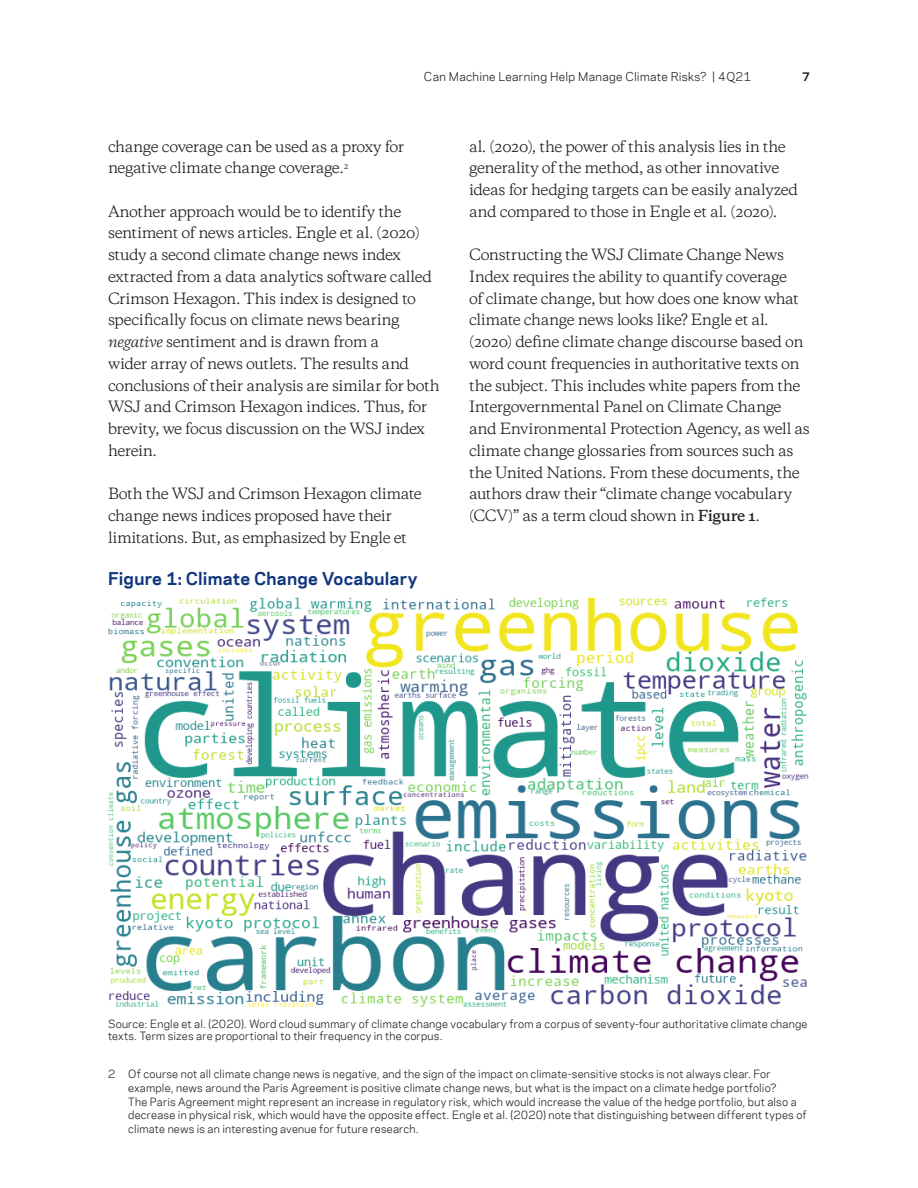
<style>
.page{position:relative;width:918px;height:1188px;background:#fff}
.page>*{position:absolute;margin:0;border:0;box-sizing:border-box;transform-origin:0 0}
.Chart_Title{font:700 16.5px "AQR Polaris";letter-spacing:.015em;color:#11367e}
.Body_Copy{font:14.25px/21.8px "AQR Copernicus";letter-spacing:-.03em;color:#231f20}
.t1{font:11.25px "AQR Polaris";letter-spacing:.025em;color:#231f20}
.t2{font:700 11.25px "AQR Polaris";color:#231f20}
.Footnote{font:10.5px/13.5px "AQR Polaris";letter-spacing:.02em;color:#231f20}
.Source{font:10.5px/12.8px "AQR Polaris";letter-spacing:.02em;color:#231f20}
.s1{font-style:italic}
.s2{font-weight:700}
</style>
<div class="page">
<img style="left:108px;top:598px;width:701px;height:409px">
<p class="t1" style="left:424px;top:69px;width:329px">Can Machine Learning Help Manage Climate Risks? | 4Q21</p>
<p class="t2" style="left:802px;top:68px;width:9px">7</p>
<p class="Body_Copy" style="left:108px;top:135px;width:298px">change coverage can be used as a proxy for negative climate change coverage.<sup>2</sup></p>
<p class="Body_Copy" style="left:108px;top:201px;width:333px">Another approach would be to identify the sentiment of news articles. Engle et al. (2020) study a second climate change news index extracted from a data analytics software called Crimson Hexagon. This index is designed to specifically focus on climate news bearing <span class="s1">negative</span> sentiment and is drawn from a<br>wider array of news outlets. The results and conclusions of their analysis are similar for both WSJ and Crimson Hexagon indices. Thus, for brevity, we focus discussion on the WSJ index herein.</p>
<p class="Body_Copy" style="left:108px;top:483px;width:315px">Both the WSJ and Crimson Hexagon climate change news indices proposed have their limitations. But, as emphasized by Engle et</p>
<p class="Chart_Title" style="left:108px;top:566px;width:311px">Figure 1: Climate Change Vocabulary</p>
<p class="Body_Copy" style="left:469px;top:135px;width:331px">al. (2020), the power of this analysis lies in the generality of the method, as other innovative ideas for hedging targets can be easily analyzed and compared to those in Engle et al. (2020).</p>
<p class="Body_Copy" style="left:469px;top:244px;width:342px">Constructing the WSJ Climate Change News Index requires the ability to quantify coverage<br>of climate change, but how does one know what climate change news looks like? Engle et al. (2020) define climate change discourse based on word count frequencies in authoritative texts on the subject. This includes white papers from the Intergovernmental Panel on Climate Change and Environmental Protection Agency, as well as climate change glossaries from sources such as the United Nations. From these documents, the authors draw their “climate change vocabulary (CCV)” as a term cloud shown in <span class="s2">Figure 1</span>.</p>
<p class="Source" style="left:108px;top:1017px;width:701px">Source: Engle et al. (2020). Word cloud summary of climate change vocabulary from a corpus of seventy-four authoritative climate change texts. Term sizes are proportional to their frequency in the corpus.</p>
<p class="Footnote" style="left:128px;top:1067px;width:680px;text-indent:-20px">2 Of course not all climate change news is negative, and the sign of the impact on climate-sensitive stocks is not always clear. For example, news around the Paris Agreement is positive climate change news, but what is the impact on a climate hedge portfolio?<br>The Paris Agreement might represent an increase in regulatory risk, which would increase the value of the hedge portfolio, but also a decrease in physical risk, which would have the opposite effect. Engle et al. (2020) note that distinguishing between different types of climate news is an interesting avenue for future research.</p>
</div>
